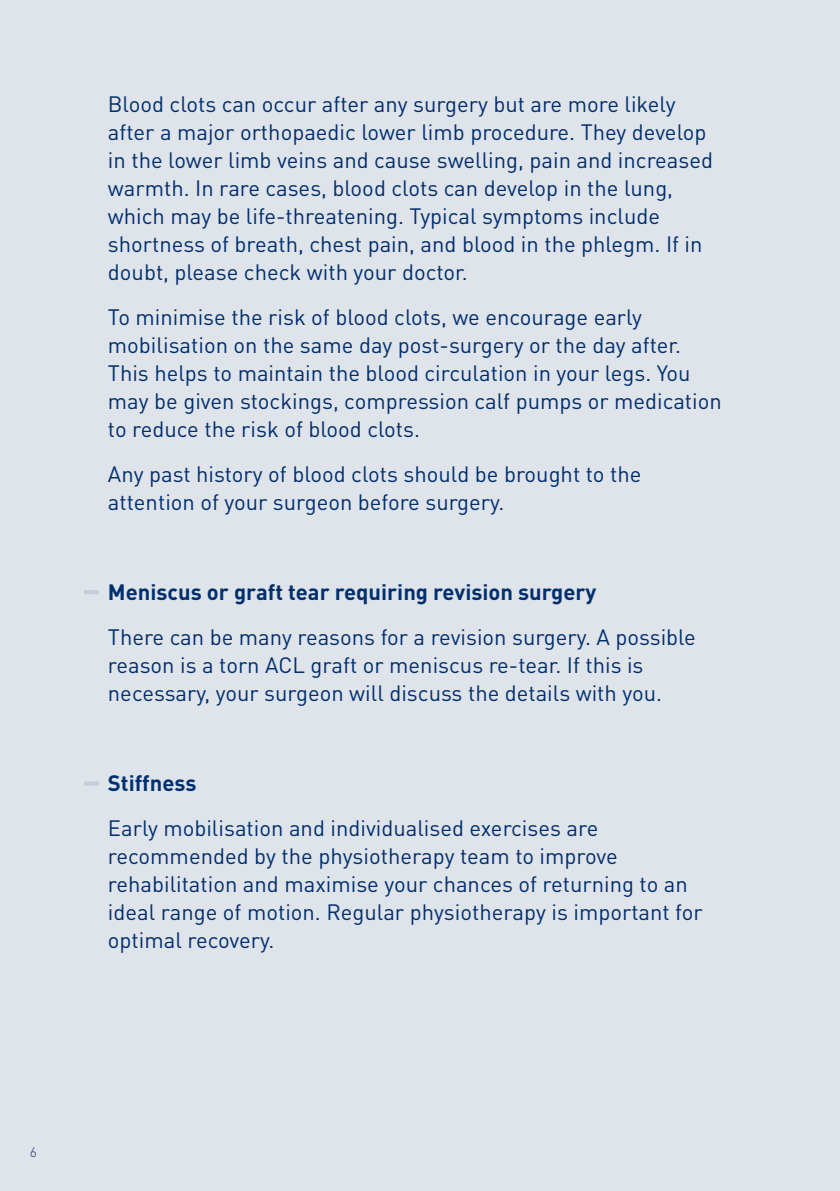
<style>
.page{position:relative;width:840px;height:1191px;background:#fff}
.page>*{position:absolute;margin:0;border:0;box-sizing:border-box;transform-origin:0 0}
.t1{font:22px/28px "DINOT";color:#002f6e}
.t2{font:700 22px "DINOT";color:#002f6e}
.t3{font:300 14px "DINOT";color:#1b3a6a}
</style>
<div class="page">
<div style="left:0;top:0;width:839px;height:1191px;background:#dfe3ea"></div>
<hr style="left:839px;top:0;width:1px;height:1191px;background:#dfe3ea">
<hr style="left:84px;top:590px;width:15px;height:4px;background:#c4ceda">
<svg style="left:84px;top:781px;width:15px;height:4px"></svg>
<p class="t1" style="left:108px;top:89px;width:606px">Blood clots can occur after any surgery but are more likely after a major orthopaedic lower limb procedure. They develop in the lower limb veins and cause swelling, pain and increased warmth. In rare cases, blood clots can develop in the lung, which may be life-threatening. Typical symptoms include shortness of breath, chest pain, and blood in the phlegm. If in doubt, please check with your doctor.</p>
<p class="t1" style="left:108px;top:302px;width:615px">To minimise the risk of blood clots, we encourage early mobilisation on the same day post-surgery or the day after.<br>This helps to maintain the blood circulation in your legs. You may be given stockings, compression calf pumps or medication to reduce the risk of blood clots.</p>
<p class="t1" style="left:108px;top:459px;width:534px">Any past history of blood clots should be brought to the attention of your surgeon before surgery.</p>
<p class="t2" style="left:108px;top:577px;width:489px">Meniscus or graft tear requiring revision surgery</p>
<p class="t1" style="left:108px;top:622px;width:589px">There can be many reasons for a revision surgery. A possible reason is a torn ACL graft or meniscus re-tear. If this is necessary, your surgeon will discuss the details with you.</p>
<p class="t2" style="left:108px;top:768px;width:90px">Stiffness</p>
<p class="t1" style="left:108px;top:813px;width:596px">Early mobilisation and individualised exercises are recommended by the physiotherapy team to improve rehabilitation and maximise your chances of returning to an ideal range of motion. Regular physiotherapy is important for optimal recovery.</p>
<p class="t3" style="left:30px;top:1142px;width:9px">6</p>
</div>
